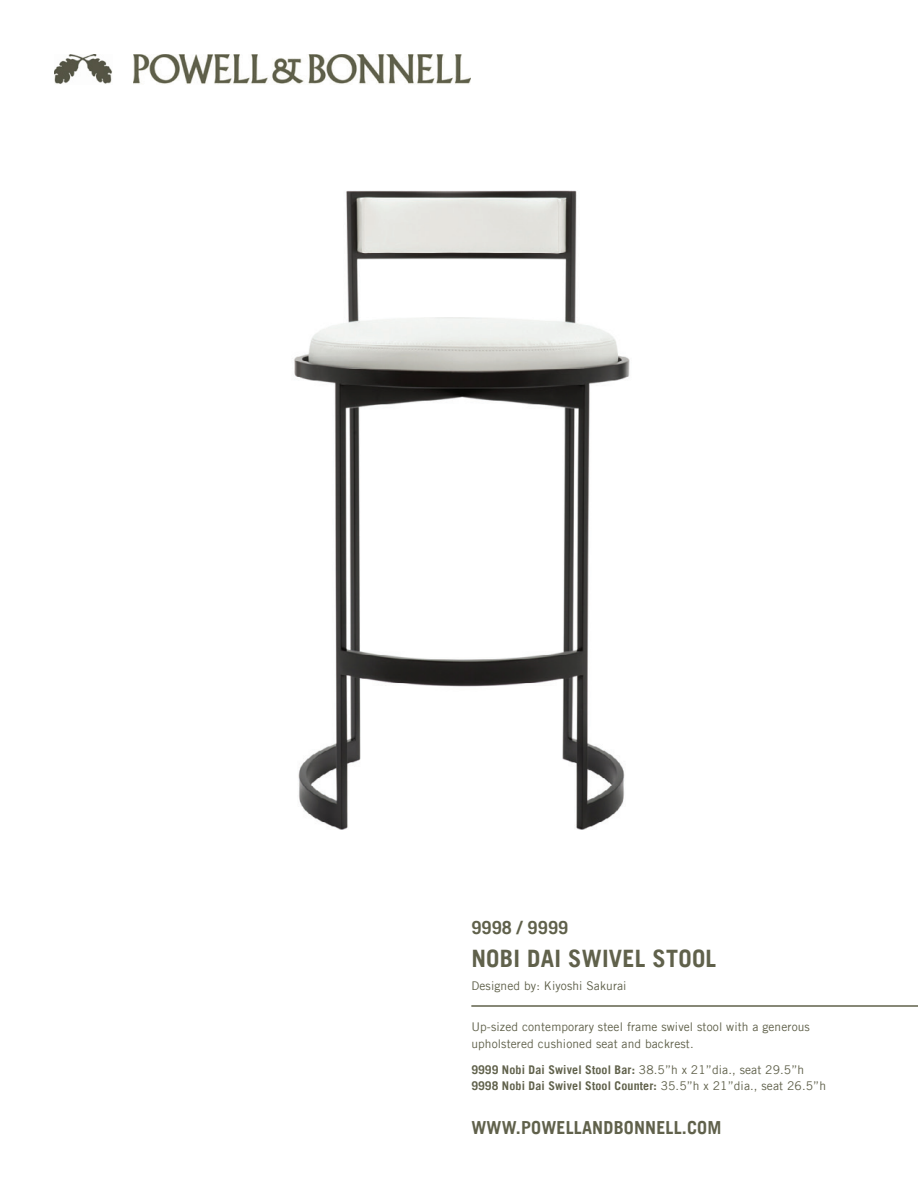
<style>
.page{position:relative;width:918px;height:1188px;background:#fff}
.page>*{position:absolute;margin:0;border:0;box-sizing:border-box;transform-origin:0 0}
.P1_Product_Name{font:700 24px "Trade Gothic LT";letter-spacing:.01em;color:#60614b}
.URL{font:700 18px "Trade Gothic LT";letter-spacing:.01em;color:#60614b}
.P1_Product{font:700 18px "Trade Gothic LT";letter-spacing:.01em;color:#60614b}
.P1_Dimension{font:700 12px "Trade Gothic LT";letter-spacing:.01em;color:#60614b}
.P1_Copy{font:12px/16.5px "Trade Gothic LT";letter-spacing:.01em;color:#60614b}
.Designer{font:12px "Trade Gothic LT";letter-spacing:.01em;color:#60614b}
.s1{font-weight:400}
</style>
<div class="page">
<hr style="left:471px;top:1005px;width:447px;height:2px;background:#60614b">
<img style="left:134px;top:54px;width:337px;height:30px">
<img style="left:54px;top:54px;width:58px;height:30px">
<img style="left:294px;top:190px;width:336px;height:640px">
<p class="P1_Product" style="left:471px;top:917px;width:98px">9998 / 9999</p>
<p class="P1_Product_Name" style="left:471px;top:943px;width:246px">NOBI DAI SWIVEL STOOL</p>
<p class="Designer" style="left:471px;top:979px;width:157px">Designed by: Kiyoshi Sakurai</p>
<p class="P1_Copy" style="left:471px;top:1018px;width:340px">Up-sized contemporary steel frame swivel stool with a generous upholstered cushioned seat and backrest.</p>
<p class="P1_Dimension" style="left:471px;top:1062px;width:334px">9999 Nobi Dai Swivel Stool Bar: <span class="s1">38.5”h x 21”dia., seat 29.5”h</span></p>
<p class="P1_Dimension" style="left:471px;top:1079px;width:356px">9998 Nobi Dai Swivel Stool Counter: <span class="s1">35.5”h x 21”dia., seat 26.5”h</span></p>
<p class="URL" style="left:471px;top:1117px;width:252px">WWW.POWELLANDBONNELL.COM</p>
</div>
